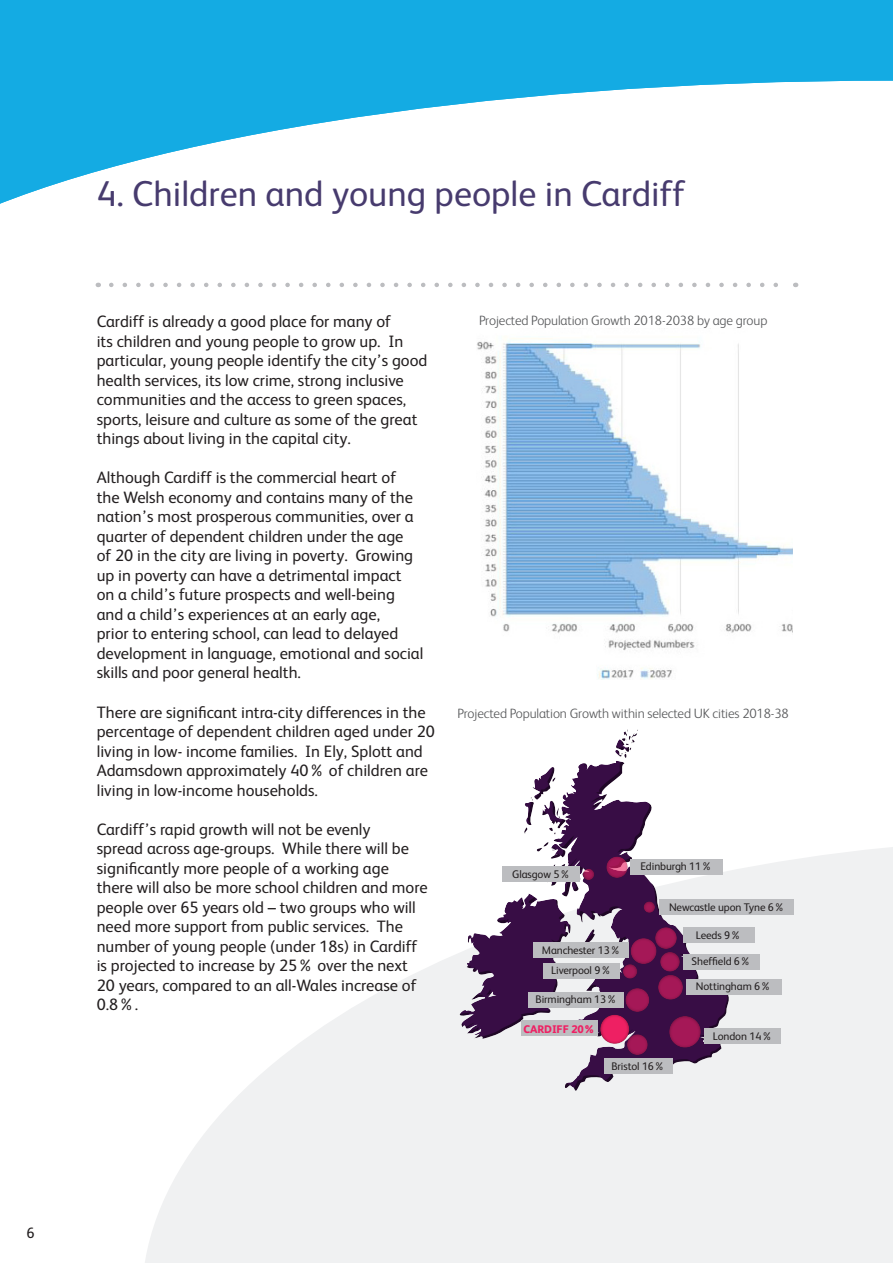
<style>
.page{position:relative;width:893px;height:1263px;background:#fff}
.page>*{position:absolute;margin:0;border:0;box-sizing:border-box;transform-origin:0 0}
.t1{font:36px "FS Albert";color:#473b6e}
.t2{font:16.5px/19.5px "FS Albert";color:#231f20}
.t3{font:15px "FS Albert";color:#231f20}
.t4{font:300 13.5px "FS Albert";letter-spacing:-.01em;color:#57585a}
.t5{font:11.1px "FS Albert";letter-spacing:-.01em;color:#231f20}
.t6{font:800 11.1px "FS Albert";letter-spacing:-.01em;color:#ee2063}
</style>
<div class="page">
<svg style="left:0;top:0;width:893px;height:204px;fill:#14abe3"></svg>
<svg style="left:145px;top:847px;width:748px;height:416px;fill:#f0f1f2"></svg>
<svg style="left:615px;top:729px;width:23px;height:29px"></svg>
<div style="left:552px;top:760px;width:177px;height:333px;background:#231f20;opacity:.5"></div>
<svg style="left:460px;top:766px;width:135px;height:273px"></svg>
<div style="left:457px;top:892px;width:114px;height:150px;background:#231f20;opacity:.5"></div>
<div style="left:642px;top:900px;width:15px;height:13px;background:#231f20;opacity:.75"></div>
<div style="left:653px;top:926px;width:25px;height:23px;background:#231f20;opacity:.75"></div>
<div style="left:659px;top:950px;width:21px;height:23px;background:#231f20;opacity:.75"></div>
<div style="left:656px;top:973px;width:28px;height:27px;background:#231f20;opacity:.75"></div>
<div style="left:668px;top:1014px;width:34px;height:35px;background:#231f20;opacity:.75"></div>
<div style="left:625px;top:1033px;width:23px;height:22px;background:#231f20;opacity:.75"></div>
<div style="left:598px;top:1012px;width:32px;height:33px;background:#231f20;opacity:.75"></div>
<div style="left:624px;top:986px;width:27px;height:27px;background:#231f20;opacity:.75"></div>
<div style="left:621px;top:962px;width:18px;height:18px;background:#231f20;opacity:.75"></div>
<div style="left:629px;top:936px;width:29px;height:28px;background:#231f20;opacity:.75"></div>
<div style="left:660px;top:899px;width:134px;height:16px;background:#bcbdc0"></div>
<div style="left:683px;top:927px;width:71px;height:16px;background:#bcbdc0"></div>
<div style="left:683px;top:954px;width:77px;height:16px;background:#bcbdc0"></div>
<div style="left:686px;top:979px;width:95px;height:15px;background:#bcbdc0"></div>
<div style="left:704px;top:1028px;width:77px;height:16px;background:#bcbdc0"></div>
<div style="left:604px;top:1058px;width:68px;height:16px;background:#bcbdc0"></div>
<div style="left:521px;top:1020px;width:77px;height:16px;background:#bcbdc0"></div>
<div style="left:529px;top:992px;width:95px;height:16px;background:#bcbdc0"></div>
<div style="left:543px;top:963px;width:77px;height:16px;background:#bcbdc0"></div>
<div style="left:534px;top:942px;width:95px;height:16px;background:#bcbdc0"></div>
<div style="left:630px;top:858px;width:93px;height:16px;background:#bcbdc0"></div>
<div style="left:605px;top:855px;width:24px;height:24px;background:#231f20;opacity:.75"></div>
<div style="left:503px;top:866px;width:77px;height:16px;background:#bcbdc0"></div>
<div style="left:581px;top:867px;width:15px;height:14px;background:#231f20;opacity:.75"></div>
<svg style="left:111px;top:283px;width:667px;height:4px"></svg>
<img style="left:477px;top:338px;width:315px;height:341px">
<h1 class="t1" style="left:97px;top:170px;width:590px">4. Children and young people in Cardiff</h1>
<p class="t2" style="left:97px;top:311px;width:332px">Cardiff is already a good place for many of<br>its children and young people to grow up. In particular, young people identify the city’s good health services, its low crime, strong inclusive communities and the access to green spaces, sports, leisure and culture as some of the great things about living in the capital city.</p>
<p class="t2" style="left:97px;top:467px;width:328px">Although Cardiff is the commercial heart of<br>the Welsh economy and contains many of the nation’s most prosperous communities, over a quarter of dependent children under the age<br>of 20 in the city are living in poverty. Growing up in poverty can have a detrimental impact<br>on a child’s future prospects and well-being and a child’s experiences at an early age,<br>prior to entering school, can lead to delayed development in language, emotional and social skills and poor general health.</p>
<p class="t2" style="left:97px;top:701px;width:340px">There are significant intra-city differences in the percentage of dependent children aged under 20 living in low- income families. In Ely, Splott and Adamsdown approximately 40% of children are living in low-income households.</p>
<p class="t2" style="left:97px;top:818px;width:332px">Cardiff’s rapid growth will not be evenly<br>spread across age-groups. While there will be significantly more people of a working age there will also be more school children and more people over 65 years old – two groups who will need more support from public services. The number of young people (under 18s) in Cardiff is projected to increase by 25% over the next 20 years, compared to an all-Wales increase of 0.8%.</p>
<p class="t4" style="left:479px;top:312px;width:290px">Projected Population Growth 2018-2038 by age group</p>
<p class="t4" style="left:458px;top:704px;width:333px">Projected Population Growth within selected UK cities 2018-38</p>
<p class="t5" style="left:512px;top:867px;width:60px">Glasgow 5%</p>
<p class="t5" style="left:542px;top:942px;width:80px">Manchester 13%</p>
<p class="t5" style="left:551px;top:963px;width:62px">Liverpool 9%</p>
<p class="t5" style="left:536px;top:992px;width:83px">Birmingham 13%</p>
<p class="t6" style="left:524px;top:1021px;width:73px">CARDIFF 20%</p>
<p class="t5" style="left:640px;top:859px;width:73px">Edinburgh 11%</p>
<p class="t5" style="left:669px;top:899px;width:117px">Newcastle upon Tyne 6%</p>
<p class="t5" style="left:696px;top:927px;width:47px">Leeds 9%</p>
<p class="t5" style="left:692px;top:954px;width:61px">Sheffield 6%</p>
<p class="t5" style="left:696px;top:979px;width:77px">Nottingham 6%</p>
<p class="t5" style="left:713px;top:1028px;width:61px">London 14%</p>
<p class="t5" style="left:611px;top:1058px;width:55px">Bristol 16%</p>
<p class="t3" style="left:27px;top:1223px;width:10px">6</p>
</div>
